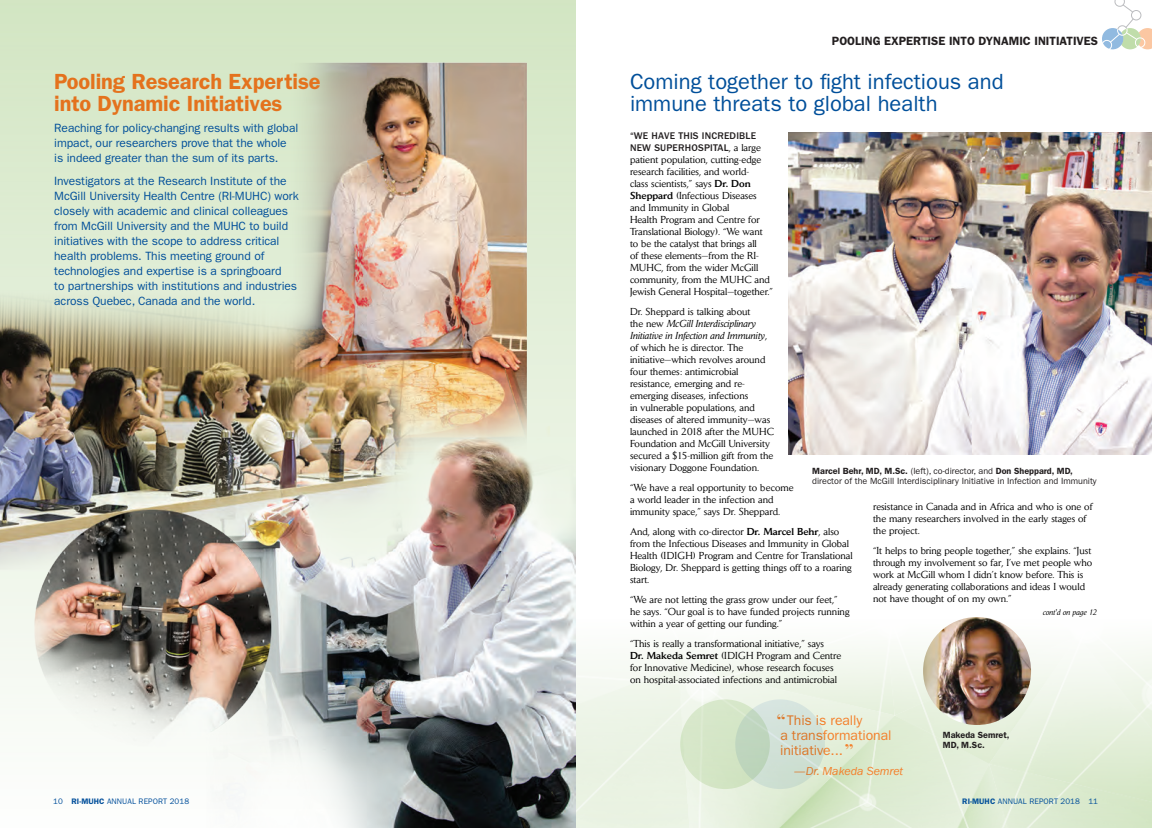
<style>
.page{position:relative;width:1152px;height:828px;background:#fff}
.page>*{position:absolute;margin:0;border:0;box-sizing:border-box;transform-origin:0 0}
.Features_TITLE{font:22px/22px "Franklin Gothic";color:#014f9a}
.Features_DECK{font:600 22px/22px "Franklin Gothic";letter-spacing:-.005em;color:#e4721d}
.Pull_Quote{font:14px/15px "Franklin Gothic";letter-spacing:-.005em;color:#f47f2a}
.Features_TITLE-2{font:12px/15px "Franklin Gothic";letter-spacing:-.005em;color:#014f9a}
.Section_heads{font:600 12px "Franklin Gothic";color:#231f20}
.Pull_Quote-2{font:italic 12px "Franklin Gothic";letter-spacing:-.005em;color:#f47f2a}
.Body_ENG_Jaeger{font:10px/12px "Daily News";color:#000}
.Captions{font:9px/10px "Franklin Gothic";color:#231f20}
.Captions-2{font:600 9px/10px "Franklin Gothic";color:#231f20}
.t1{font:8px "Franklin Gothic";letter-spacing:.01em;color:#014f9a}
.cont_d{font:italic 8px "Daily News";color:#000}
.s1{font-weight:600}
.s2{font-family:"Franklin Gothic";font-weight:500;color:#231f20}
.s3{font-weight:500}
.s4{font-style:italic}
.s5{font-family:"Bodoni";font-weight:700;font-size:16px}
</style>
<div class="page">
<img style="left:576px;top:619px;width:576px;height:209px">
<img style="left:0;top:0;width:576px;height:828px">
<img style="left:788px;top:132px;width:364px;height:323px">
<img style="left:923px;top:617px;width:108px;height:108px;border-radius:54px">
<div style="left:735px;top:699px;width:90px;height:90px;background:#d1e1d6;border-radius:50%"></div>
<div style="left:680px;top:699px;width:90px;height:90px;background:linear-gradient(to right,#deedcd,#bfd6bd);border-radius:50%"></div>
<svg style="left:1102px;top:0;width:50px;height:50px"></svg>
<svg style="left:970px;top:662px;width:6px;height:6px"></svg>
<p class="Features_DECK" style="left:54px;top:70px;width:268px">Pooling Research Expertise into Dynamic Initiatives</p>
<p class="Features_TITLE-2" style="left:54px;top:120px;width:246px">Reaching for policy-changing results with global impact, our researchers prove that the whole is indeed greater than the sum of its parts.</p>
<p class="Features_TITLE-2" style="left:54px;top:173px;width:246px">Investigators at the Research Institute of the McGill University Health Centre (RI-MUHC) work closely with academic and clinical colleagues from McGill University and the MUHC to build initiatives with the scope to address critical health problems. This meeting ground of technologies and expertise is a springboard<br>to partnerships with institutions and industries across Quebec, Canada and the world.</p>
<p class="t1" style="left:53px;top:797px;width:11px">10</p>
<p class="t1" style="left:72px;top:797px;width:119px"><span class="s1">RI-MUHC</span> ANNUAL REPORT 2018</p>
<p class="Section_heads" style="left:832px;top:34px;width:268px">POOLING EXPERTISE INTO DYNAMIC INITIATIVES</p>
<p class="Features_TITLE" style="left:630px;top:70px;width:375px">Coming together to fight infectious and immune threats to global health</p>
<p class="Body_ENG_Jaeger" style="left:630px;top:129px;width:145px"><span class="s2">“WE HAVE THIS INCREDIBLE<br>NEW SUPERHOSPITAL</span>, a large patient population, cutting-edge research facilities, and world-<br>class scientists,” says <span class="s3">Dr. Don<br>Sheppard</span> (Infectious Diseases and Immunity in Global<br>Health Program and Centre for<br>Translational Biology). “We want to be the catalyst that brings all<br>of these elements—from the RI-<br>MUHC, from the wider McGill community, from the MUHC and<br>Jewish General Hospital—together.”</p>
<p class="Body_ENG_Jaeger" style="left:630px;top:305px;width:146px">Dr. Sheppard is talking about<br>the new <span class="s4">McGill Interdisciplinary<br>Initiative in Infection and Immunity</span>, of which he is director. The initiative—which revolves around four themes: antimicrobial resistance, emerging and re&shy;emerging diseases, infections<br>in vulnerable populations, and diseases of altered immunity—was launched in 2018 after the MUHC<br>Foundation and McGill University secured a $15-million gift from the visionary Doggone Foundation.</p>
<p class="Body_ENG_Jaeger" style="left:630px;top:481px;width:165px">“We have a real opportunity to become a world leader in the infection and immunity space,” says Dr. Sheppard.</p>
<p class="Body_ENG_Jaeger" style="left:630px;top:525px;width:224px">And, along with co-director <span class="s3">Dr. Marcel Behr</span>, also from the Infectious Diseases and Immunity in Global Health (IDIGH) Program and Centre for Translational Biology, Dr. Sheppard is getting things off to a roaring start.</p>
<p class="Body_ENG_Jaeger" style="left:630px;top:593px;width:221px">“We are not letting the grass grow under our feet,” he says. “Our goal is to have funded projects running within a year of getting our funding.”</p>
<p class="Body_ENG_Jaeger" style="left:630px;top:637px;width:213px">“This is really a transformational initiative,” says<br><span class="s3">Dr. Makeda Semret</span> (IDIGH Program and Centre for Innovative Medicine), whose research focuses on hospital-associated infections and antimicrobial</p>
<p class="Captions" style="left:812px;top:466px;width:286px"><span class="s1">Marcel Behr, MD, M.Sc.</span> (left), co-director, and <span class="s1">Don Sheppard, MD, </span>director of the McGill Interdisciplinary Initiative in Infection and Immunity</p>
<p class="Body_ENG_Jaeger" style="left:873px;top:501px;width:221px">resistance in Canada and in Africa and who is one of the many researchers involved in the early stages of the project.</p>
<p class="Body_ENG_Jaeger" style="left:873px;top:545px;width:221px">“It helps to bring people together,” she explains. “Just through my involvement so far, I’ve met people who work at McGill whom I didn’t know before. This is already generating collaborations and ideas I would not have thought of on my own.”</p>
<p class="cont_d" style="left:1043px;top:607px;width:56px">cont'd on page 12</p>
<p class="Pull_Quote" style="left:777px;top:713px;width:116px"><span class="s5">“</span>This is really<br>a transformational initiative... <span class="s5">”</span></p>
<p class="Pull_Quote-2" style="left:794px;top:764px;width:111px">—Dr. Makeda Semret</p>
<p class="Captions-2" style="left:943px;top:730px;width:68px">Makeda Semret,<br>MD, M.Sc.</p>
<p class="t1" style="left:962px;top:797px;width:137px"><span class="s1">RI-MUHC</span> ANNUAL REPORT 2018 11</p>
</div>
